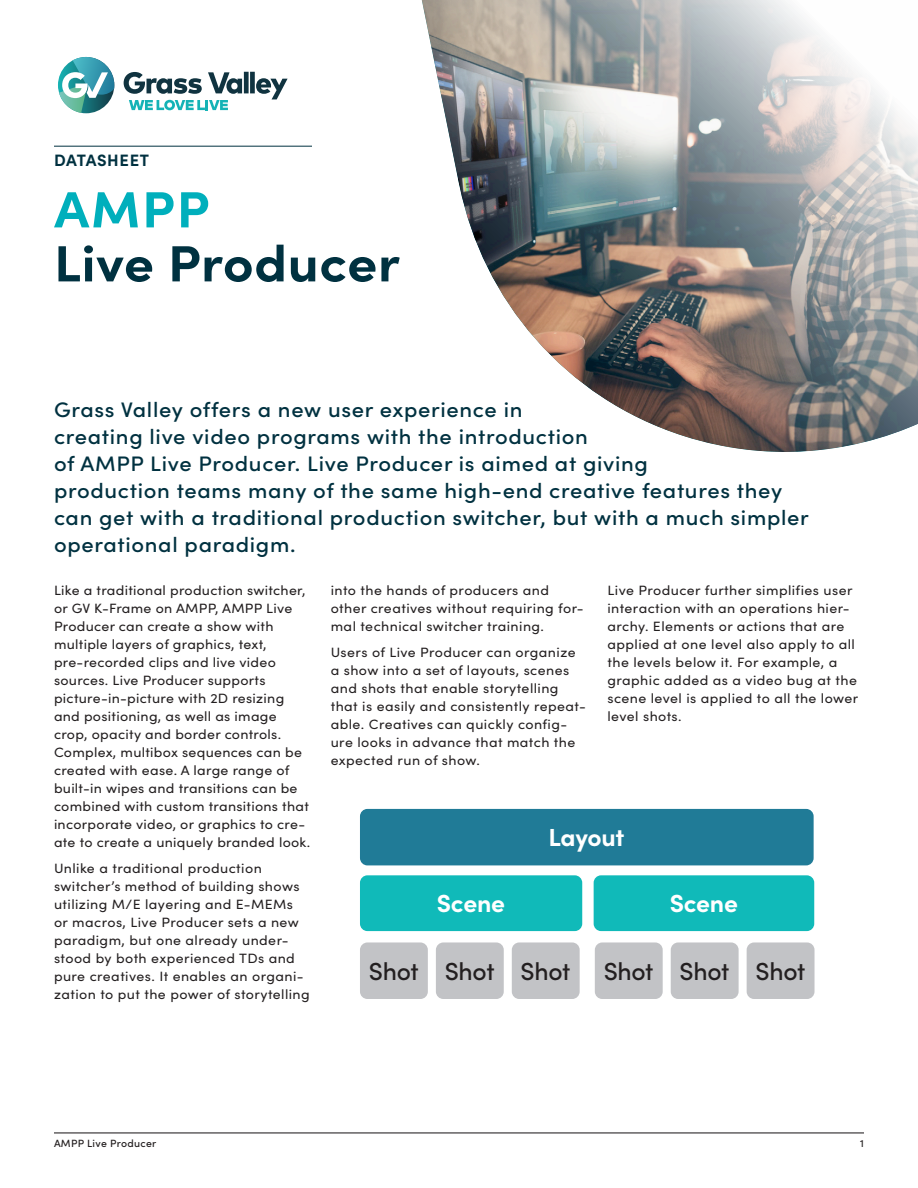
<style>
.page{position:relative;width:918px;height:1188px;background:#fff}
.page>*{position:absolute;margin:0;border:0;box-sizing:border-box;transform-origin:0 0}
._01_Title_Cover_34_3{font:700 51px "Sofia Pro";letter-spacing:.01em;color:#003140;scale:1.05 1}
._01_Datasheet_Produc{font:700 51px "Sofia Pro";color:#00afbc;scale:1.05 1}
._2019_Collateral_Hea{font:500 24.75px "Sofia Pro";letter-spacing:-.01em;color:#231f20}
._2019_Collateral_Hea-2{font:700 24.75px "Sofia Pro";letter-spacing:-.01em;color:#fff}
._02_Introduction_14{font:500 21px/27px "Sofia Pro";letter-spacing:.03em;color:#003140;scale:1.05 1}
._00_Doc_Type_w_rule{font:700 16.5px "Sofia Pro";letter-spacing:.035em;color:#003140}
._01_Body_copy_9_12pt{font:13.5px/18px "Sofia Pro";letter-spacing:.025em;color:#231f20;scale:1.05 1}
.t1{font:500 10.5px "Sofia Pro";letter-spacing:.03em;color:#231f20}
</style>
<div class="page">
<hr style="left:54px;top:1132px;width:810px;height:1px;background:#231f20">
<hr style="left:54px;top:146px;width:258px;height:1px;background:#003140">
<img style="left:130px;top:0;width:788px;height:452px">
<svg style="left:124px;top:72px;width:164px;height:38px"></svg>
<svg style="left:59px;top:57px;width:55px;height:56px"></svg>
<div style="left:360px;top:809px;width:454px;height:56px;background:#207b97;border-radius:7px"></div>
<div style="left:360px;top:875px;width:222px;height:56px;background:#10bab9;border-radius:7px"></div>
<div style="left:360px;top:942px;width:68px;height:57px;background:#c2c3c6;border-radius:7px"></div>
<div style="left:595px;top:942px;width:68px;height:57px;background:#c2c3c6;border-radius:7px"></div>
<div style="left:436px;top:942px;width:68px;height:57px;background:#c2c3c6;border-radius:7px"></div>
<div style="left:671px;top:942px;width:68px;height:57px;background:#c2c3c6;border-radius:7px"></div>
<div style="left:512px;top:942px;width:68px;height:57px;background:#c2c3c6;border-radius:7px"></div>
<div style="left:747px;top:942px;width:68px;height:57px;background:#c2c3c6;border-radius:7px"></div>
<div style="left:594px;top:875px;width:220px;height:56px;background:#10bab9;border-radius:7px"></div>
<p class="_00_Doc_Type_w_rule" style="left:54px;top:147px;width:96px">DATASHEET</p>
<p class="_01_Datasheet_Produc" style="left:54px;top:170px;width:150px">AMPP</p>
<p class="_01_Title_Cover_34_3" style="left:54px;top:224px;width:331px">Live Producer</p>
<p class="_02_Introduction_14" style="left:54px;top:395px;width:720px">Grass Valley offers a new user experience in<br>creating live video programs with the introduction<br>of AMPP Live Producer. Live Producer is aimed at giving<br>production teams many of the same high-end creative features they can get with a traditional production switcher, but with a much simpler operational paradigm.</p>
<p class="_01_Body_copy_9_12pt" style="left:54px;top:580px;width:246px">Like a traditional production switcher, or GV K-Frame on AMPP, AMPP Live Producer can create a show with multiple layers of graphics, text, pre-recorded clips and live video sources. Live Producer supports picture-in-picture with 2D resizing and positioning, as well as image crop, opacity and border controls.<br>Complex, multibox sequences can be created with ease. A large range of built-in wipes and transitions can be combined with custom transitions that incorporate video, or graphics to cre&shy;ate to create a uniquely branded look.</p>
<p class="_01_Body_copy_9_12pt" style="left:54px;top:859px;width:245px">Unlike a traditional production switcher’s method of building shows utilizing M/E layering and E-MEMs or macros, Live Producer sets a new paradigm, but one already under&shy;stood by both experienced TDs and pure creatives. It enables an organi&shy;zation to put the power of storytelling</p>
<p class="_01_Body_copy_9_12pt" style="left:331px;top:580px;width:242px">into the hands of producers and other creatives without requiring for&shy;mal technical switcher training.</p>
<p class="_01_Body_copy_9_12pt" style="left:331px;top:643px;width:245px">Users of Live Producer can organize a show into a set of layouts, scenes and shots that enable storytelling that is easily and consistently repeat&shy;able. Creatives can quickly config&shy;ure looks in advance that match the expected run of show.</p>
<p class="_01_Body_copy_9_12pt" style="left:608px;top:580px;width:241px">Live Producer further simplifies user interaction with an operations hier&shy;archy. Elements or actions that are applied at one level also apply to all the levels below it. For example, a graphic added as a video bug at the scene level is applied to all the lower level shots.</p>
<p class="_2019_Collateral_Hea-2" style="left:437px;top:884px;width:70px">Scene</p>
<p class="_2019_Collateral_Hea-2" style="left:548px;top:818px;width:78px">Layout</p>
<p class="_2019_Collateral_Hea-2" style="left:670px;top:884px;width:70px">Scene</p>
<p class="_2019_Collateral_Hea" style="left:369px;top:953px;width:51px">Shot</p>
<p class="_2019_Collateral_Hea" style="left:445px;top:953px;width:51px">Shot</p>
<p class="_2019_Collateral_Hea" style="left:521px;top:953px;width:51px">Shot</p>
<p class="_2019_Collateral_Hea" style="left:604px;top:953px;width:51px">Shot</p>
<p class="_2019_Collateral_Hea" style="left:680px;top:953px;width:51px">Shot</p>
<p class="_2019_Collateral_Hea" style="left:755px;top:953px;width:51px">Shot</p>
<p class="t1" style="left:54px;top:1136px;width:104px">AMPP Live Producer</p>
<p class="t1" style="left:860px;top:1136px;width:5px">1</p>
</div>
